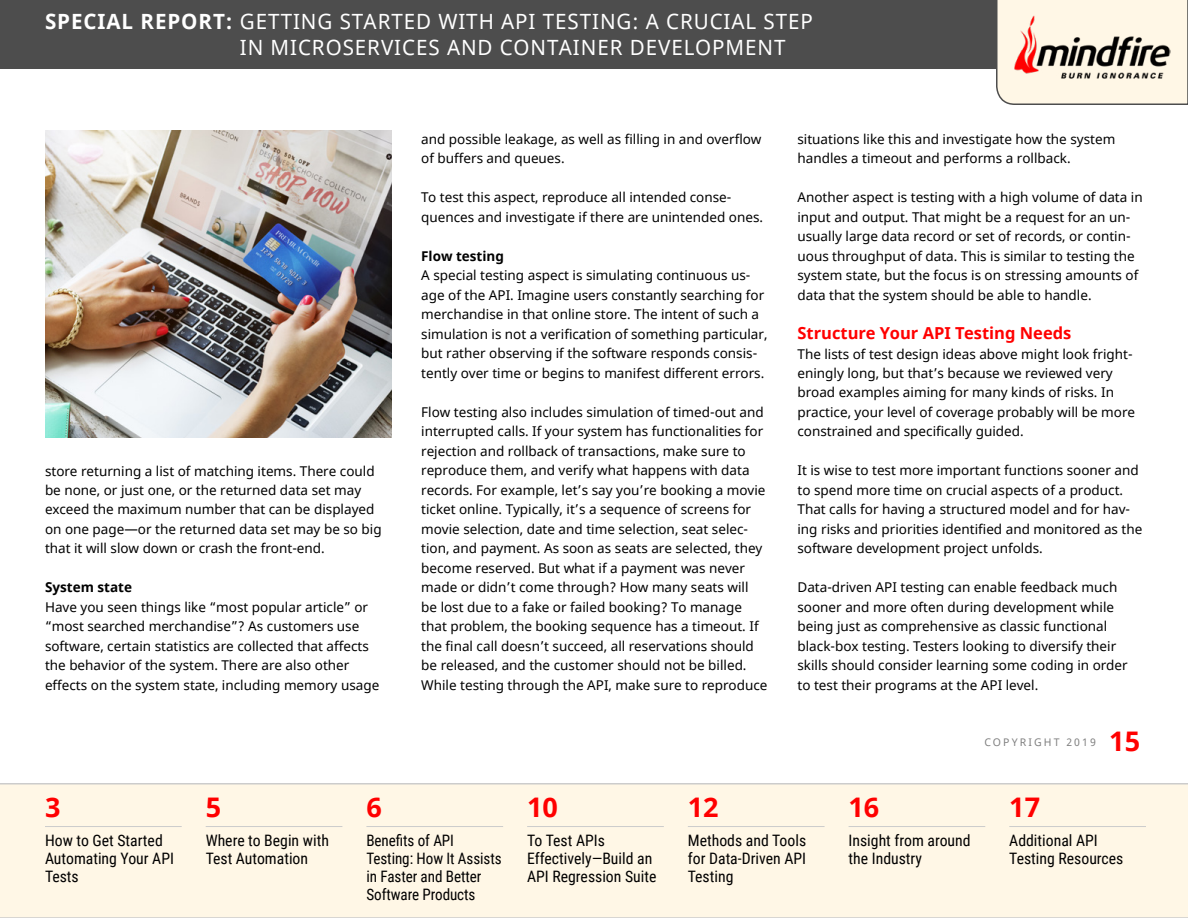
<style>
.page{position:relative;width:1188px;height:918px;background:#fff}
.page>*{position:absolute;margin:0;border:0;box-sizing:border-box;transform-origin:0 0}
.t1{font:700 27px "Open Sans";color:#f00}
.t2{font:21px/25.5px "Noto Sans";letter-spacing:.045em;color:#fff}
.t3{font:700 16.5px "Noto Sans";color:#f00}
.t4{font:15.75px/18px "Roboto Condensed";color:#000}
.t5{font:15.75px/18px "Roboto Condensed";color:#000;scale:.96 1}
.t6{font:13.5px/19.5px "Noto Sans";color:#000}
.t7{font:700 13.5px "Noto Sans";color:#000}
.t8{font:10.5px "Noto Sans";letter-spacing:.2em;color:#808080}
.s1{font-weight:700}
</style>
<div class="page">
<img style="left:45px;top:131px;width:346px;height:307px">
<div style="left:0;top:783px;width:1188px;height:135px;background:#fff7e6"></div>
<div style="left:0;top:0;width:1188px;height:69px;background:#4d4d4d"></div>
<svg style="left:996px;top:0;width:192px;height:105px;background:#f4eddd"></svg>
<hr style="left:45px;top:826px;width:137px;height:1px;background:#ccc">
<hr style="left:206px;top:826px;width:136px;height:1px;background:#ccc">
<hr style="left:366px;top:826px;width:137px;height:1px;background:#ccc">
<hr style="left:527px;top:826px;width:137px;height:1px;background:#ccc">
<hr style="left:688px;top:826px;width:137px;height:1px;background:#ccc">
<hr style="left:849px;top:826px;width:136px;height:1px;background:#ccc">
<hr style="left:1009px;top:826px;width:137px;height:1px;background:#ccc">
<img style="left:1008px;top:15px;width:163px;height:70px">
<h2 class="t2" style="left:240px;top:10px;width:575px;text-indent:-195px"><span class="s1">SPECIAL REPORT:</span> GETTING STARTED WITH API TESTING: A CRUCIAL STEP<br>IN MICROSERVICES AND CONTAINER DEVELOPMENT</h2>
<p class="t6" style="left:45px;top:461px;width:338px">store returning a list of matching items. There could be none, or just one, or the returned data set may exceed the maximum number that can be displayed on one page—or the returned data set may be so big that it will slow down or crash the front-end.</p>
<p class="t7" style="left:45px;top:578px;width:88px">System state</p>
<p class="t6" style="left:45px;top:598px;width:336px">Have you seen things like “most popular article” or “most searched merchandise”? As customers use software, certain statistics are collected that affects the behavior of the system. There are also other effects on the system state, including memory usage</p>
<p class="t6" style="left:421px;top:130px;width:342px">and possible leakage, as well as filling in and overflow of buffers and queues.</p>
<p class="t6" style="left:421px;top:188px;width:343px">To test this aspect, reproduce all intended conse&shy;quences and investigate if there are unintended ones.</p>
<p class="t7" style="left:421px;top:247px;width:84px">Flow testing</p>
<p class="t6" style="left:421px;top:266px;width:348px">A special testing aspect is simulating continuous us&shy;age of the API. Imagine users constantly searching for merchandise in that online store. The intent of such a simulation is not a verification of something particular, but rather observing if the software responds consis&shy;tently over time or begins to manifest different errors.</p>
<p class="t6" style="left:421px;top:403px;width:348px">Flow testing also includes simulation of timed-out and interrupted calls. If your system has functionalities for rejection and rollback of transactions, make sure to reproduce them, and verify what happens with data records. For example, let’s say you’re booking a movie ticket online. Typically, it’s a sequence of screens for movie selection, date and time selection, seat selec&shy;tion, and payment. As soon as seats are selected, they become reserved. But what if a payment was never made or didn’t come through? How many seats will be lost due to a fake or failed booking? To manage that problem, the booking sequence has a timeout. If the final call doesn’t succeed, all reservations should be released, and the customer should not be billed.<br>While testing through the API, make sure to reproduce</p>
<p class="t6" style="left:797px;top:130px;width:319px">situations like this and investigate how the system handles a timeout and performs a rollback.</p>
<p class="t6" style="left:797px;top:188px;width:347px">Another aspect is testing with a high volume of data in input and output. That might be a request for an un&shy;usually large data record or set of records, or contin&shy;uous throughput of data. This is similar to testing the system state, but the focus is on stressing amounts of data that the system should be able to handle.</p>
<p class="t3" style="left:797px;top:321px;width:275px">Structure Your API Testing Needs</p>
<p class="t6" style="left:797px;top:344px;width:339px">The lists of test design ideas above might look fright&shy;eningly long, but that’s because we reviewed very broad examples aiming for many kinds of risks. In practice, your level of coverage probably will be more constrained and specifically guided.</p>
<p class="t6" style="left:797px;top:461px;width:346px">It is wise to test more important functions sooner and to spend more time on crucial aspects of a product.<br>That calls for having a structured model and for hav&shy;ing risks and priorities identified and monitored as the software development project unfolds.</p>
<p class="t6" style="left:797px;top:578px;width:332px">Data-driven API testing can enable feedback much sooner and more often during development while being just as comprehensive as classic functional black-box testing. Testers looking to diversify their skills should consider learning some coding in order to test their programs at the API level.</p>
<h1 class="t1" style="left:1109px;top:722px;width:32px">15</h1>
<p class="t8" style="left:984px;top:735px;width:113px">COPYRIGHT 2019</p>
<h1 class="t1" style="left:45px;top:788px;width:17px">3</h1>
<p class="t4" style="left:45px;top:830px;width:131px">How to Get Started<br>Automating Your API<br>Tests</p>
<h1 class="t1" style="left:206px;top:788px;width:17px">5</h1>
<p class="t4" style="left:206px;top:830px;width:125px">Where to Begin with<br>Test Automation</p>
<h1 class="t1" style="left:366px;top:788px;width:17px">6</h1>
<p class="t5" style="left:366px;top:830px;width:142px">Benefits of API<br>Testing: How It Assists in Faster and Better<br>Software Products</p>
<h1 class="t1" style="left:527px;top:788px;width:32px">10</h1>
<p class="t4" style="left:527px;top:830px;width:131px">To Test APIs<br>Effectively—Build an<br>API Regression Suite</p>
<h1 class="t1" style="left:688px;top:788px;width:32px">12</h1>
<p class="t4" style="left:688px;top:830px;width:120px;text-align:justify">Methods and Tools for Data-Driven API Testing</p>
<h1 class="t1" style="left:849px;top:788px;width:32px">16</h1>
<p class="t4" style="left:849px;top:830px;width:124px">Insight from around the Industry</p>
<h1 class="t1" style="left:1009px;top:788px;width:32px">17</h1>
<p class="t4" style="left:1009px;top:830px;width:116px">Additional API<br>Testing Resources</p>
</div>
